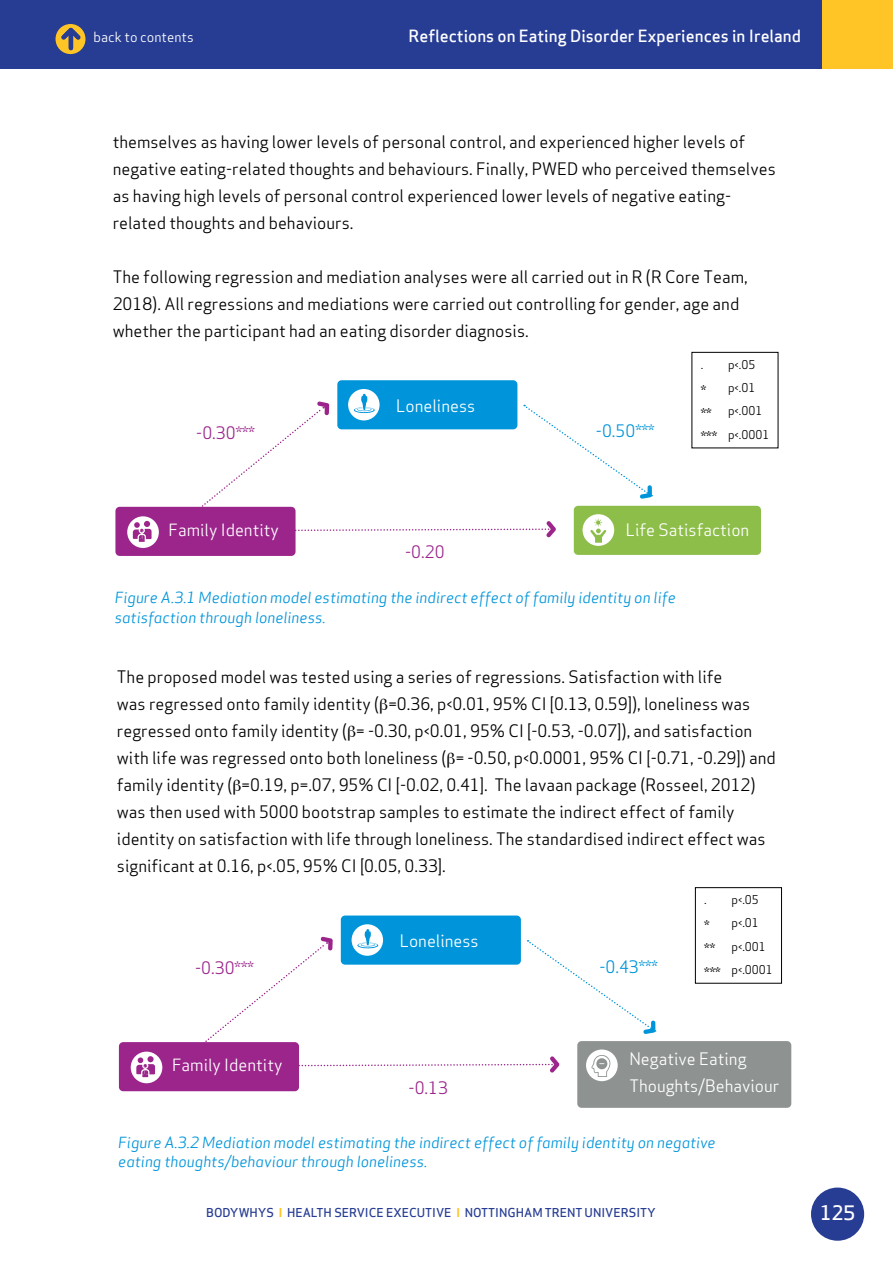
<style>
.page{position:relative;width:893px;height:1263px;background:#fff}
.page>*{position:absolute;margin:0;border:0;box-sizing:border-box;transform-origin:0 0}
.t1{font:19.5px "Apex Sans Medium T";color:#fff}
.t2{font:16.5px/27px "Apex Sans";color:#000}
.t3{font:16.5px/27px "Apex Sans";color:#fff}
.t4{font:16.5px "Apex Sans Medium T";color:#fff}
.t5{font:16.5px "Apex Sans Book T";color:#fff}
.t6{font:16.5px "Apex Sans";color:#9b258b}
.t7{font:16.5px "Apex Sans";color:#0095da}
.t8{font:15px/19.5px "Apex Sans Book Italic T";color:#0095da}
.t9{font:13.5px "Apex Sans";color:#fff}
.t10{font:12px "Apex Sans Medium T";color:#273d94}
.t11{font:11.7px/23.4px "Apex Sans";color:#000}
.s1{font-size:14.25px}
.s2{font-family:"Apex Sans Bold T";color:#ffc425}
</style>
<div class="page">
<div style="left:0;top:0;width:893px;height:69px;background:#273d94"></div>
<div style="left:811px;top:1187px;width:53px;height:54px;background:#273d94;border-radius:50%"></div>
<div style="left:822px;top:0;width:71px;height:69px;background:#ffc425"></div>
<svg style="left:56px;top:24px;width:30px;height:30px"></svg>
<div style="left:695px;top:887px;width:87px;height:96px;border:1px solid #000"></div>
<div style="left:574px;top:506px;width:187px;height:49px;background:#8ebe4a;border-radius:4px"></div>
<div style="left:577px;top:1041px;width:214px;height:67px;background:#8e9392;border-radius:4px"></div>
<div style="left:583px;top:514px;width:31px;height:32px;background:#fff;border-radius:50%"></div>
<div style="left:586px;top:1049px;width:32px;height:32px;background:#fff;border-radius:50%"></div>
<div style="left:115px;top:507px;width:181px;height:49px;background:#9b258b;border-radius:4px"></div>
<div style="left:119px;top:1042px;width:180px;height:49px;background:#9b258b;border-radius:4px"></div>
<div style="left:127px;top:516px;width:32px;height:32px;background:#fff;border-radius:50%"></div>
<div style="left:131px;top:1051px;width:31px;height:32px;background:#fff;border-radius:50%"></div>
<div style="left:337px;top:380px;width:180px;height:49px;background:#0095da;border-radius:4px"></div>
<div style="left:341px;top:915px;width:180px;height:50px;background:#0095da;border-radius:4px"></div>
<div style="left:348px;top:389px;width:32px;height:31px;background:#fff;border-radius:50%"></div>
<div style="left:352px;top:924px;width:31px;height:32px;background:#fff;border-radius:50%"></div>
<svg style="left:198px;top:401px;width:131px;height:110px"></svg>
<svg style="left:201px;top:937px;width:132px;height:109px"></svg>
<svg style="left:524px;top:405px;width:128px;height:94px"></svg>
<svg style="left:528px;top:940px;width:128px;height:94px"></svg>
<svg style="left:295px;top:521px;width:261px;height:17px"></svg>
<svg style="left:299px;top:1056px;width:260px;height:17px"></svg>
<svg style="left:590px;top:518px;width:16px;height:25px"></svg>
<svg style="left:133px;top:521px;width:19px;height:21px"></svg>
<svg style="left:136px;top:1057px;width:19px;height:20px"></svg>
<svg style="left:354px;top:394px;width:21px;height:19px"></svg>
<svg style="left:357px;top:929px;width:21px;height:19px"></svg>
<svg style="left:591px;top:1055px;width:19px;height:22px"></svg>
<p class="t9" style="left:93px;top:26px;width:102px">back to contents</p>
<p class="t4" style="left:409px;top:26px;width:394px">Reflections on Eating Disorder Experiences in Ireland</p>
<p class="t2" style="left:113px;top:127px;width:665px">themselves as having lower levels of personal control, and experienced higher levels of negative eating-related thoughts and behaviours. Finally, PWED who perceived themselves as having high levels of personal control experienced lower levels of negative eating&shy;related thoughts and behaviours.</p>
<p class="t2" style="left:113px;top:262px;width:637px">The following regression and mediation analyses were all carried out in R (R Core Team,<br>2018). All regressions and mediations were carried out controlling for gender, age and whether the participant had an eating disorder diagnosis.</p>
<p class="t6" style="left:196px;top:419px;width:60px">-0.30***</p>
<p class="t5" style="left:169px;top:519px;width:112px">Family Identity</p>
<p class="t3" style="left:396px;top:390px;width:80px">Loneliness</p>
<p class="t6" style="left:405px;top:539px;width:41px">-0.20</p>
<p class="t7" style="left:596px;top:418px;width:60px">-0.50***</p>
<p class="t11" style="left:701px;top:351px;width:4px">.</p>
<p class="t11" style="left:701px;top:351px;width:70px;text-indent:27px">p&lt;.05<br><span class="s1">*</span> p&lt;.01<br><span class="s1">**</span> p&lt;.001 <span class="s1">***</span> p&lt;.0001</p>
<p class="t3" style="left:626px;top:515px;width:125px">Life Satisfaction</p>
<p class="t8" style="left:115px;top:588px;width:563px">Figure A.3.1 Mediation model estimating the indirect effect of family identity on life satisfaction through loneliness.</p>
<p class="t2" style="left:117px;top:662px;width:660px">The proposed model was tested using a series of regressions. Satisfaction with life<br>was regressed onto family identity ( =0.36, p&lt;0.01, 95% CI [0.13, 0.59]), loneliness was regressed onto family identity ( = -0.30, p&lt;0.01, 95% CI [-0.53, -0.07]), and satisfaction with life was regressed onto both loneliness ( = -0.50, p&lt;0.0001, 95% CI [-0.71, -0.29]) and family identity ( =0.19, p=.07, 95% CI [-0.02, 0.41]. The lavaan package (Rosseel, 2012) was then used with 5000 bootstrap samples to estimate the indirect effect of family identity on satisfaction with life through loneliness. The standardised indirect effect was significant at 0.16, p&lt;.05, 95% CI [0.05, 0.33].</p>
<p class="t6" style="left:195px;top:955px;width:60px">-0.30***</p>
<p class="t5" style="left:172px;top:1055px;width:112px">Family Identity</p>
<p class="t3" style="left:400px;top:926px;width:80px">Loneliness</p>
<p class="t6" style="left:409px;top:1074px;width:41px">-0.13</p>
<p class="t7" style="left:599px;top:953px;width:60px">-0.43***</p>
<p class="t11" style="left:704px;top:887px;width:4px">.</p>
<p class="t11" style="left:704px;top:887px;width:70px;text-indent:27px">p&lt;.05<br><span class="s1">*</span> p&lt;.01<br><span class="s1">**</span> p&lt;.001 <span class="s1">***</span> p&lt;.0001</p>
<p class="t3" style="left:629px;top:1044px;width:152px">Negative Eating<br>Thoughts/Behaviour</p>
<p class="t8" style="left:118px;top:1132px;width:599px">Figure A.3.2 Mediation model estimating the indirect effect of family identity on negative eating thoughts/behaviour through loneliness.</p>
<p class="t10" style="left:206px;top:1205px;width:451px">BODYWHYS <span class="s2">I</span> HEALTH SERVICE EXECUTIVE <span class="s2">I</span> NOTTINGHAM TRENT UNIVERSITY</p>
<p class="t1" style="left:820px;top:1200px;width:37px">125</p>
</div>
